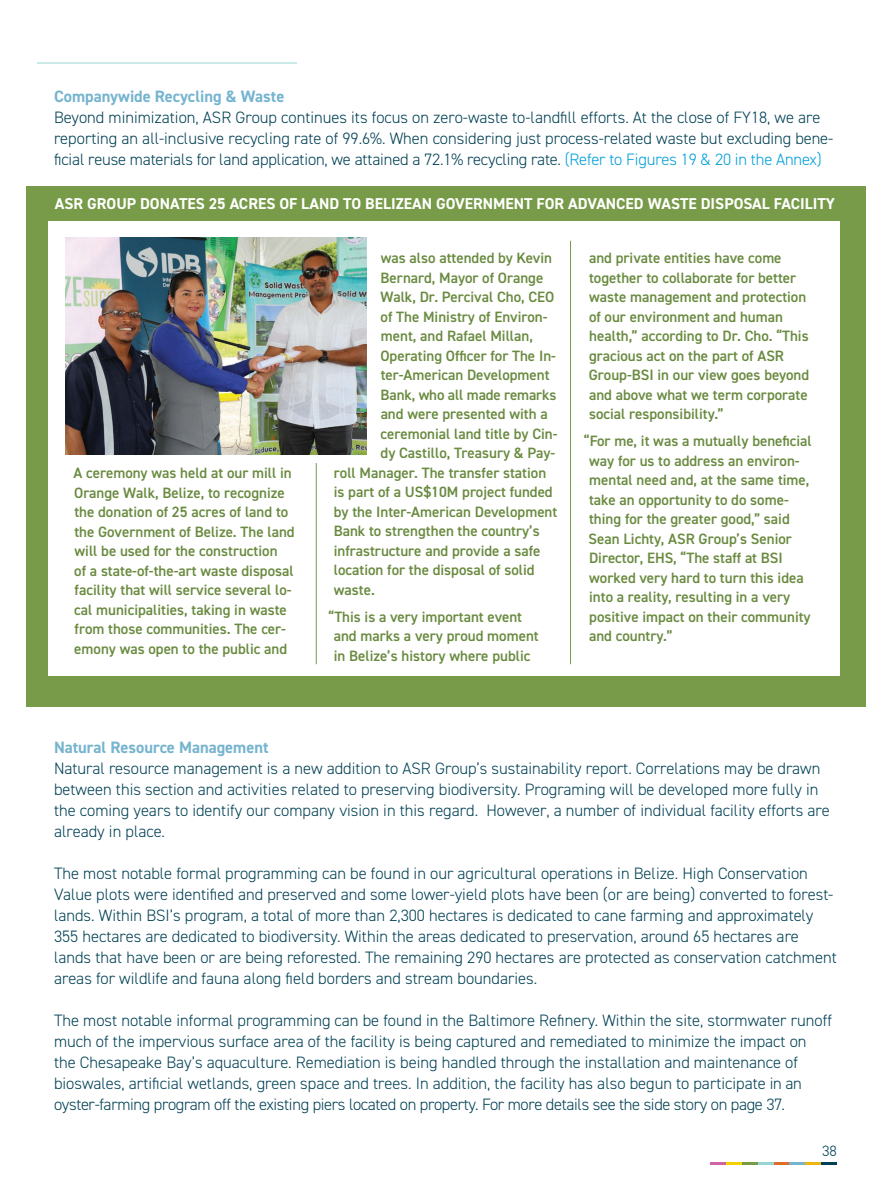
<style>
.page{position:relative;width:891px;height:1188px;background:#fff}
.page>*{position:absolute;margin:0;border:0;box-sizing:border-box;transform-origin:0 0}
.t1{font:300 16.5px/21px "DIN2014";color:#004054}
.t2{font:700 16.5px "DIN2014";color:#76b4cf}
.t3{font:700 15.75px "DIN2014";color:#fff}
.t4{font:600 15px/19.5px "DIN2014";color:#698a3f}
.t5{font:300 15px "DIN2014";color:#004054}
.s1{color:#009ed9}
</style>
<div class="page">
<hr style="left:37px;top:63px;width:260px;height:1px;background:#96d5d2">
<svg style="left:710px;top:1162px;width:127px;height:2px"></svg>
<div style="left:26px;top:186px;width:840px;height:521px;background:#779b48"></div>
<div style="left:48px;top:221px;width:791px;height:455px;background:#fff"></div>
<img style="left:65px;top:238px;width:301px;height:217px">
<hr style="left:570px;top:241px;width:1px;height:423px;background:#779b48">
<hr style="left:316px;top:463px;width:1px;height:201px;background:#779b48">
<p class="t2" style="left:54px;top:85px;width:232px">Companywide Recycling &amp; Waste</p>
<p class="t1" style="left:54px;top:106px;width:781px">Beyond minimization, ASR Group continues its focus on zero-waste to-landfill efforts. At the close of FY18, we are reporting an all-inclusive recycling rate of 99.6%. When considering just process-related waste but excluding bene&shy;ficial reuse materials for land application, we attained a 72.1% recycling rate. <span class="s1">(Refer to Figures 19 &amp; 20 in the Annex)</span></p>
<p class="t3" style="left:55px;top:193px;width:782px">ASR GROUP DONATES 25 ACRES OF LAND TO BELIZEAN GOVERNMENT FOR ADVANCED WASTE DISPOSAL FACILITY</p>
<p class="t4" style="left:74px;top:463px;width:223px">A ceremony was held at our mill in Orange Walk, Belize, to recognize the donation of 25 acres of land to the Government of Belize. The land will be used for the construction<br>of a state-of-the-art waste disposal facility that will service several lo&shy;cal municipalities, taking in waste from those communities. The cer&shy;emony was open to the public and</p>
<p class="t4" style="left:381px;top:248px;width:173px">was also attended by Kevin</p>
<p class="t4" style="left:381px;top:267px;width:164px">Bernard, Mayor of Orange</p>
<p class="t4" style="left:381px;top:287px;width:175px">Walk, Dr. Percival Cho, CEO</p>
<p class="t4" style="left:381px;top:306px;width:169px">of The Ministry of Environ-</p>
<p class="t4" style="left:381px;top:326px;width:154px">ment, and Rafael Millan,</p>
<p class="t4" style="left:380px;top:345px;width:177px">Operating Officer for The In-</p>
<p class="t4" style="left:381px;top:365px;width:170px">ter-American Development</p>
<p class="t4" style="left:381px;top:384px;width:177px">Bank, who all made remarks</p>
<p class="t4" style="left:381px;top:404px;width:169px">and were presented with a</p>
<p class="t4" style="left:381px;top:423px;width:179px">ceremonial land title by Cin-</p>
<p class="t4" style="left:381px;top:443px;width:176px">dy Castillo, Treasury &amp; Pay-</p>
<p class="t4" style="left:334px;top:462px;width:214px">roll Manager. The transfer station</p>
<p class="t4" style="left:334px;top:482px;width:220px">is part of a US$10M project funded</p>
<p class="t4" style="left:334px;top:501px;width:225px">by the Inter-American Development</p>
<p class="t4" style="left:334px;top:521px;width:208px">Bank to strengthen the country’s</p>
<p class="t4" style="left:334px;top:540px;width:208px">infrastructure and provide a safe</p>
<p class="t4" style="left:334px;top:560px;width:202px">location for the disposal of solid</p>
<p class="t4" style="left:334px;top:579px;width:42px">waste.</p>
<p class="t4" style="left:334px;top:606px;width:207px;text-indent:-5px">“This is a very important event and marks a very proud moment in Belize’s history where public</p>
<p class="t4" style="left:589px;top:248px;width:222px">and private entities have come together to collaborate for better waste management and protection of our environment and human health,” according to Dr. Cho. “This gracious act on the part of ASR<br>Group-BSI in our view goes beyond and above what we term corporate social responsibility.”</p>
<p class="t4" style="left:589px;top:431px;width:225px;text-indent:-5px">“For me, it was a mutually beneficial way for us to address an environ&shy;mental need and, at the same time, take an opportunity to do some&shy;thing for the greater good,” said<br>Sean Lichty, ASR Group’s Senior<br>Director, EHS, “The staff at BSI worked very hard to turn this idea into a reality, resulting in a very positive impact on their community and country.”</p>
<p class="t2" style="left:54px;top:736px;width:216px">Natural Resource Management</p>
<p class="t1" style="left:54px;top:757px;width:777px">Natural resource management is a new addition to ASR Group’s sustainability report. Correlations may be drawn between this section and activities related to preserving biodiversity. Programing will be developed more fully in the coming years to identify our company vision in this regard. However, a number of individual facility efforts are already in place.</p>
<p class="t1" style="left:54px;top:862px;width:784px">The most notable formal programming can be found in our agricultural operations in Belize. High Conservation Value plots were identified and preserved and some lower-yield plots have been (or are being) converted to forest&shy;lands. Within BSI’s program, a total of more than 2,300 hectares is dedicated to cane farming and approximately 355 hectares are dedicated to biodiversity. Within the areas dedicated to preservation, around 65 hectares are lands that have been or are being reforested. The remaining 290 hectares are protected as conservation catchment areas for wildlife and fauna along field borders and stream boundaries.</p>
<p class="t1" style="left:54px;top:1009px;width:780px">The most notable informal programming can be found in the Baltimore Refinery. Within the site, stormwater runoff much of the impervious surface area of the facility is being captured and remediated to minimize the impact on the Chesapeake Bay’s aquaculture. Remediation is being handled through the installation and maintenance of bioswales, artificial wetlands, green space and trees. In addition, the facility has also begun to participate in an oyster-farming program off the existing piers located on property. For more details see the side story on page 37.</p>
<p class="t5" style="left:822px;top:1142px;width:16px">38</p>
</div>
